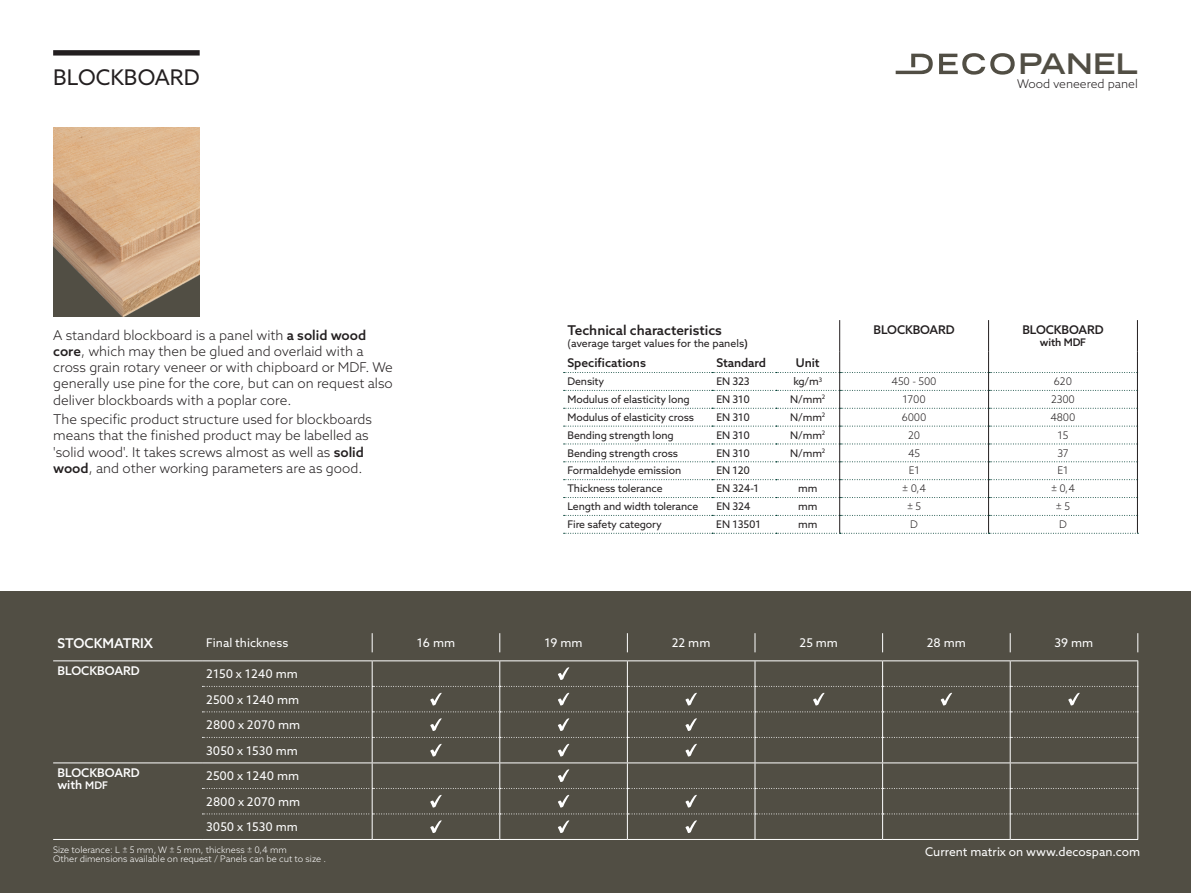
<style>
.page{position:relative;width:1191px;height:893px;background:#fff}
.page>*{position:absolute;margin:0;border:0;box-sizing:border-box;transform-origin:0 0}
.t1{font:700 expanded 28.35px "Trade Gothic LT Std";letter-spacing:.015em;color:#514e44}
.t2{font:21.6px "Azo Sans";color:#231f20}
.t3{font:300 13.5px/16.2px "Azo Sans";color:#231f20}
.t4{font:500 13.5px "Azo Sans";color:#231f20}
.t5{font:500 13.5px "Azo Sans";color:#fff}
.t6{font:12px/25.5px "Azo Sans";color:#fff}
.t7{font:500 12px "Azo Sans";letter-spacing:-.01em;color:#231f20}
.t8{font:500 12px/12px "Azo Sans";color:#fff}
.t9{font:300 12px "Azo Sans";color:#231f20}
.t10{font:10.5px "Azo Sans";letter-spacing:-.01em;color:#231f20}
.t11{font:300 10.5px "Azo Sans";letter-spacing:-.01em;color:#231f20}
.t12{font:500 10.5px "Azo Sans";letter-spacing:-.01em;color:#231f20}
.t13{font:300 9px/9px "Azo Sans";color:#fff}
.s1{font-weight:500}
.s2{font-size:10.5px}
</style>
<div class="page">
<div style="left:0;top:591px;width:1191px;height:302px;background:#514e44"></div>
<img style="left:53px;top:128px;width:147px;height:189px">
<svg style="left:939px;top:53px;width:75px;height:22px"></svg>
<svg style="left:895px;top:54px;width:37px;height:20px"></svg>
<svg style="left:372px;top:633px;width:1px;height:19px"></svg>
<svg style="left:499px;top:633px;width:1px;height:19px"></svg>
<svg style="left:627px;top:633px;width:1px;height:19px"></svg>
<svg style="left:754px;top:633px;width:1px;height:19px"></svg>
<svg style="left:882px;top:633px;width:1px;height:19px"></svg>
<svg style="left:1009px;top:633px;width:1px;height:19px"></svg>
<svg style="left:1137px;top:633px;width:1px;height:19px"></svg>
<hr style="left:53px;top:660px;width:149px;height:1px;background:#fff">
<hr style="left:202px;top:660px;width:170px;height:1px;background:#fff">
<hr style="left:372px;top:660px;width:128px;height:1px;background:#fff">
<hr style="left:500px;top:660px;width:127px;height:1px;background:#fff">
<hr style="left:627px;top:660px;width:128px;height:1px;background:#fff">
<hr style="left:755px;top:660px;width:127px;height:1px;background:#fff">
<hr style="left:882px;top:660px;width:128px;height:1px;background:#fff">
<hr style="left:1010px;top:660px;width:128px;height:1px;background:#fff">
<hr style="left:53px;top:762px;width:149px;height:1px;background:#fff">
<hr style="left:53px;top:839px;width:149px;height:1px;background:#fff">
<hr style="left:202px;top:839px;width:170px;height:1px;background:#fff">
<hr style="left:372px;top:839px;width:128px;height:1px;background:#fff">
<hr style="left:500px;top:839px;width:127px;height:1px;background:#fff">
<hr style="left:627px;top:839px;width:128px;height:1px;background:#fff">
<hr style="left:755px;top:839px;width:127px;height:1px;background:#fff">
<hr style="left:882px;top:839px;width:128px;height:1px;background:#fff">
<hr style="left:1010px;top:839px;width:128px;height:1px;background:#fff">
<svg style="left:202px;top:661px;width:936px;height:178px"></svg>
<div style="left:53px;top:50px;width:147px;height:6px;background:#231f20"></div>
<hr style="left:839px;top:320px;width:1px;height:31px;background:#231f20">
<hr style="left:988px;top:320px;width:1px;height:31px;background:#231f20">
<hr style="left:1137px;top:320px;width:1px;height:31px;background:#231f20">
<svg style="left:563px;top:351px;width:575px;height:183px"></svg>
<h2 class="t2" style="left:53px;top:63px;width:148px">BLOCKBOARD</h2>
<p class="t3" style="left:53px;top:327px;width:341px">A standard blockboard is a panel with <span class="s1">a solid wood core</span>, which may then be glued and overlaid with a cross grain rotary veneer or with chipboard or MDF. We generally use pine for the core, but can on request also deliver blockboards with a poplar core.</p>
<p class="t3" style="left:53px;top:411px;width:320px">The specific product structure used for blockboards means that the finished product may be labelled as 'solid wood'. It takes screws almost as well as <span class="s1">solid wood</span>, and other working parameters are as good.</p>
<p class="t4" style="left:567px;top:321px;width:156px">Technical characteristics</p>
<p class="t10" style="left:567px;top:336px;width:182px">(average target values for the panels<span class="s1">)</span></p>
<h1 class="t1" style="left:1018px;top:45px;width:121px">PANEL</h1>
<p class="t9" style="left:1017px;top:76px;width:122px">Wood veneered panel</p>
<p class="t7" style="left:873px;top:322px;width:83px">BLOCKBOARD</p>
<p class="t7" style="left:1022px;top:322px;width:83px">BLOCKBOARD</p>
<p class="t12" style="left:1039px;top:335px;width:48px">with MDF</p>
<p class="t7" style="left:567px;top:354px;width:80px">Specifications</p>
<p class="t7" style="left:716px;top:354px;width:51px">Standard</p>
<p class="t7" style="left:796px;top:354px;width:25px">Unit</p>
<p class="t10" style="left:567px;top:374px;width:38px">Density</p>
<p class="t10" style="left:716px;top:374px;width:35px">EN 323</p>
<p class="t10" style="left:793px;top:374px;width:30px">kg/m<sup>3</sup></p>
<p class="t11" style="left:891px;top:374px;width:47px">450 - 500</p>
<p class="t11" style="left:1054px;top:374px;width:20px">620</p>
<p class="t10" style="left:567px;top:392px;width:124px">Modulus of elasticity long</p>
<p class="t10" style="left:716px;top:392px;width:35px">EN 310</p>
<p class="t10" style="left:790px;top:392px;width:37px">N/mm<sup>2</sup></p>
<p class="t11" style="left:902px;top:392px;width:25px">1700</p>
<p class="t11" style="left:1051px;top:392px;width:25px">2300</p>
<p class="t10" style="left:567px;top:410px;width:128px">Modulus of elasticity cross</p>
<p class="t10" style="left:716px;top:410px;width:35px">EN 310</p>
<p class="t10" style="left:790px;top:410px;width:37px">N/mm<sup>2</sup></p>
<p class="t11" style="left:901px;top:410px;width:26px">6000</p>
<p class="t11" style="left:1050px;top:410px;width:27px">4800</p>
<p class="t10" style="left:567px;top:428px;width:108px">Bending strength long</p>
<p class="t10" style="left:716px;top:428px;width:35px">EN 310</p>
<p class="t10" style="left:790px;top:428px;width:37px">N/mm<sup>2</sup></p>
<p class="t11" style="left:908px;top:428px;width:14px">20</p>
<p class="t11" style="left:1057px;top:428px;width:12px">15</p>
<p class="t10" style="left:567px;top:446px;width:112px">Bending strength cross</p>
<p class="t10" style="left:716px;top:446px;width:35px">EN 310</p>
<p class="t10" style="left:790px;top:446px;width:37px">N/mm<sup>2</sup></p>
<p class="t11" style="left:908px;top:446px;width:14px">45</p>
<p class="t11" style="left:1057px;top:446px;width:13px">37</p>
<p class="t10" style="left:567px;top:464px;width:115px">Formaldehyde emission</p>
<p class="t10" style="left:716px;top:464px;width:35px">EN 120</p>
<p class="t11" style="left:908px;top:464px;width:12px">E1</p>
<p class="t11" style="left:1057px;top:464px;width:12px">E1</p>
<p class="t10" style="left:567px;top:482px;width:97px">Thickness tolerance</p>
<p class="t10" style="left:716px;top:482px;width:44px">EN 324-1</p>
<p class="t10" style="left:798px;top:482px;width:21px">mm</p>
<p class="t11" style="left:902px;top:482px;width:25px">± 0,4</p>
<p class="t11" style="left:1051px;top:482px;width:25px">± 0,4</p>
<p class="t10" style="left:567px;top:499px;width:132px">Length and width tolerance</p>
<p class="t10" style="left:716px;top:499px;width:36px">EN 324</p>
<p class="t10" style="left:798px;top:499px;width:21px">mm</p>
<p class="t11" style="left:907px;top:499px;width:16px">± 5</p>
<p class="t11" style="left:1056px;top:499px;width:16px">± 5</p>
<p class="t10" style="left:567px;top:517px;width:96px">Fire safety category</p>
<p class="t10" style="left:716px;top:517px;width:46px">EN 13501</p>
<p class="t10" style="left:798px;top:517px;width:21px">mm</p>
<p class="t11" style="left:910px;top:517px;width:9px">D</p>
<p class="t11" style="left:1059px;top:517px;width:9px">D</p>
<p class="t5" style="left:57px;top:634px;width:97px">STOCKMATRIX</p>
<p class="t6" style="left:206px;top:630px;width:84px">Final thickness</p>
<p class="t6" style="left:417px;top:630px;width:40px">16 mm</p>
<p class="t6" style="left:544px;top:630px;width:40px">19 mm</p>
<p class="t6" style="left:672px;top:630px;width:40px">22 mm</p>
<p class="t6" style="left:799px;top:630px;width:40px">25 mm</p>
<p class="t6" style="left:927px;top:630px;width:41px">28 mm</p>
<p class="t6" style="left:1054px;top:630px;width:40px">39 mm</p>
<p class="t8" style="left:57px;top:664px;width:84px">BLOCKBOARD</p>
<p class="t6" style="left:206px;top:661px;width:95px">2150 x 1240 mm<br>2500 x 1240 mm<br>2800 x 2070 mm<br>3050 x 1530 mm</p>
<p class="t8" style="left:57px;top:766px;width:84px">BLOCKBOARD with <span class="s2">MDF</span></p>
<p class="t6" style="left:206px;top:763px;width:95px;text-align:justify">2500 x 1240 mm 2800 x 2070 mm 3050 x 1530 mm</p>
<p class="t13" style="left:53px;top:845px;width:274px">Size tolerance: L ± 5 mm, W ± 5 mm, thickness ± 0,4 mm<br>Other dimensions available on request / Panels can be cut to size .</p>
<p class="t6" style="left:925px;top:838px;width:217px">Current matrix on www.decospan.com</p>
</div>
